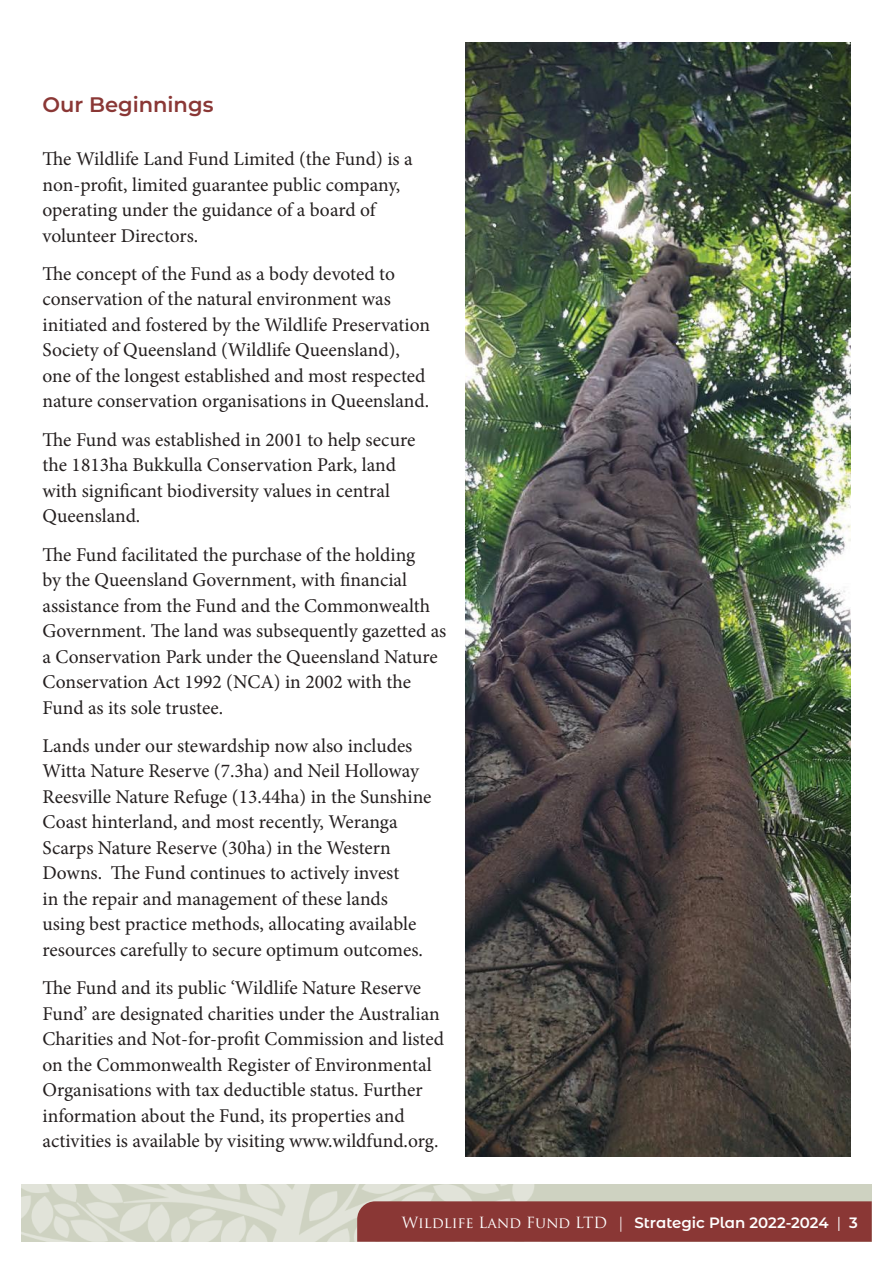
<style>
.page{position:relative;width:893px;height:1263px;background:#fff}
.page>*{position:absolute;margin:0;border:0;box-sizing:border-box;transform-origin:0 0}
.t1{font:600 21px "Montserrat";color:#8a3735}
.t2{font:19.5px/25.5px "Minion Pro";color:#241f1f}
.t3{font:600 15px "Montserrat Alternates";color:#fff}
.s1{font-family:"Trajan Pro";font-weight:400}
.s2{font-weight:400}
</style>
<div class="page">
<div style="left:21px;top:1184px;width:851px;height:58px;background:#ced2c1"></div>
<img style="left:21px;top:1184px;width:513px;height:58px">
<div style="left:357px;top:1201px;width:515px;height:41px;background:#8a3735"></div>
<img style="left:466px;top:43px;width:384px;height:1114px">
<p class="t1" style="left:43px;top:89px;width:173px">Our Beginnings</p>
<p class="t2" style="left:43px;top:146px;width:372px">The Wildlife Land Fund Limited (the Fund) is a non-profit, limited guarantee public company, operating under the guidance of a board of volunteer Directors.</p>
<p class="t2" style="left:43px;top:261px;width:389px">The concept of the Fund as a body devoted to conservation of the natural environment was initiated and fostered by the Wildlife Preservation Society of Queensland (Wildlife Queensland), one of the longest established and most respected nature conservation organisations in Queensland.</p>
<p class="t2" style="left:43px;top:427px;width:374px">The Fund was established in 2001 to help secure the 1813ha Bukkulla Conservation Park, land with significant biodiversity values in central Queensland.</p>
<p class="t2" style="left:43px;top:542px;width:405px">The Fund facilitated the purchase of the holding<br>by the Queensland Government, with financial assistance from the Fund and the Commonwealth Government. The land was subsequently gazetted as a Conservation Park under the Queensland Nature Conservation Act 1992 (NCA) in 2002 with the Fund as its sole trustee.</p>
<p class="t2" style="left:43px;top:733px;width:391px">Lands under our stewardship now also includes Witta Nature Reserve (7.3ha) and Neil Holloway Reesville Nature Refuge (13.44ha) in the Sunshine Coast hinterland, and most recently, Weranga Scarps Nature Reserve (30ha) in the Western Downs. The Fund continues to actively invest<br>in the repair and management of these lands using best practice methods, allocating available resources carefully to secure optimum outcomes.</p>
<p class="t2" style="left:43px;top:975px;width:403px">The Fund and its public ‘Wildlife Nature Reserve Fund’ are designated charities under the Australian Charities and Not-for-profit Commission and listed on the Commonwealth Register of Environmental Organisations with tax deductible status. Further information about the Fund, its properties and activities is available by visiting www.wildfund.org.</p>
<p class="t3" style="left:402px;top:1212px;width:458px"><span class="s1">Wildlife Land Fund LTD |</span> Strategic Plan 2022-2024 <span class="s2">|</span> 3</p>
</div>
